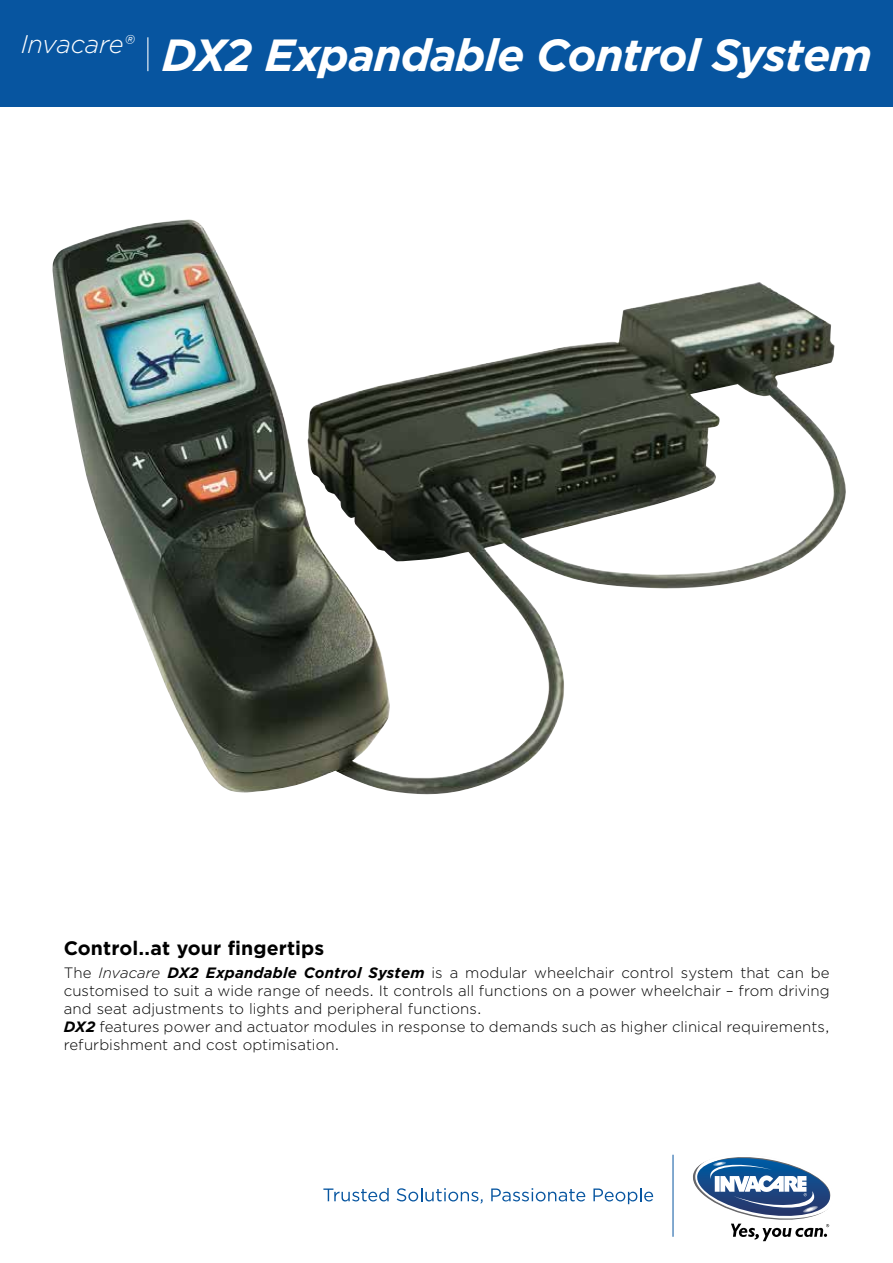
<style>
.page{position:relative;width:893px;height:1263px;background:#fff}
.page>*{position:absolute;margin:0;border:0;box-sizing:border-box;transform-origin:0 0}
.t1{font:italic 700 45px "Gotham";letter-spacing:-.025em;color:#fff}
.t2{font:700 19.5px "Gotham";letter-spacing:.005em;color:#000}
.t3{font:300 15px/18px "Gotham";letter-spacing:.005em;color:#000}
.s1{font-style:italic}
.s2{font-weight:700;font-style:italic}
</style>
<div class="page">
<img style="left:52px;top:225px;width:794px;height:570px">
<div style="left:0;top:0;width:893px;height:106px;background:#0755a0"></div>
<hr style="left:147px;top:37px;width:1px;height:34px;background:#fff">
<hr style="left:673px;top:1155px;width:1px;height:82px;background:#0755a0">
<svg style="left:323px;top:1188px;width:66px;height:13px"></svg>
<svg style="left:397px;top:1188px;width:86px;height:15px"></svg>
<svg style="left:491px;top:1188px;width:94px;height:13px"></svg>
<svg style="left:593px;top:1188px;width:60px;height:16px"></svg>
<svg style="left:693px;top:1157px;width:138px;height:84px"></svg>
<h1 class="t1" style="left:21px;top:25px;width:853px"><sup>Invacare®</sup> DX2 Expandable Control System</h1>
<h2 class="t2" style="left:64px;top:935px;width:262px">Control…at your fingertips</h2>
<p class="t3" style="left:64px;top:963px;width:767px">The <span class="s1">Invacare</span> <span class="s2">DX2 Expandable Control System</span> is a modular wheelchair control system that can be customised to suit a wide range of needs. It controls all functions on a power wheelchair – from driving and seat adjustments to lights and peripheral functions.<br><span class="s2">DX2</span> features power and actuator modules in response to demands such as higher clinical requirements, refurbishment and cost optimisation.</p>
</div>
